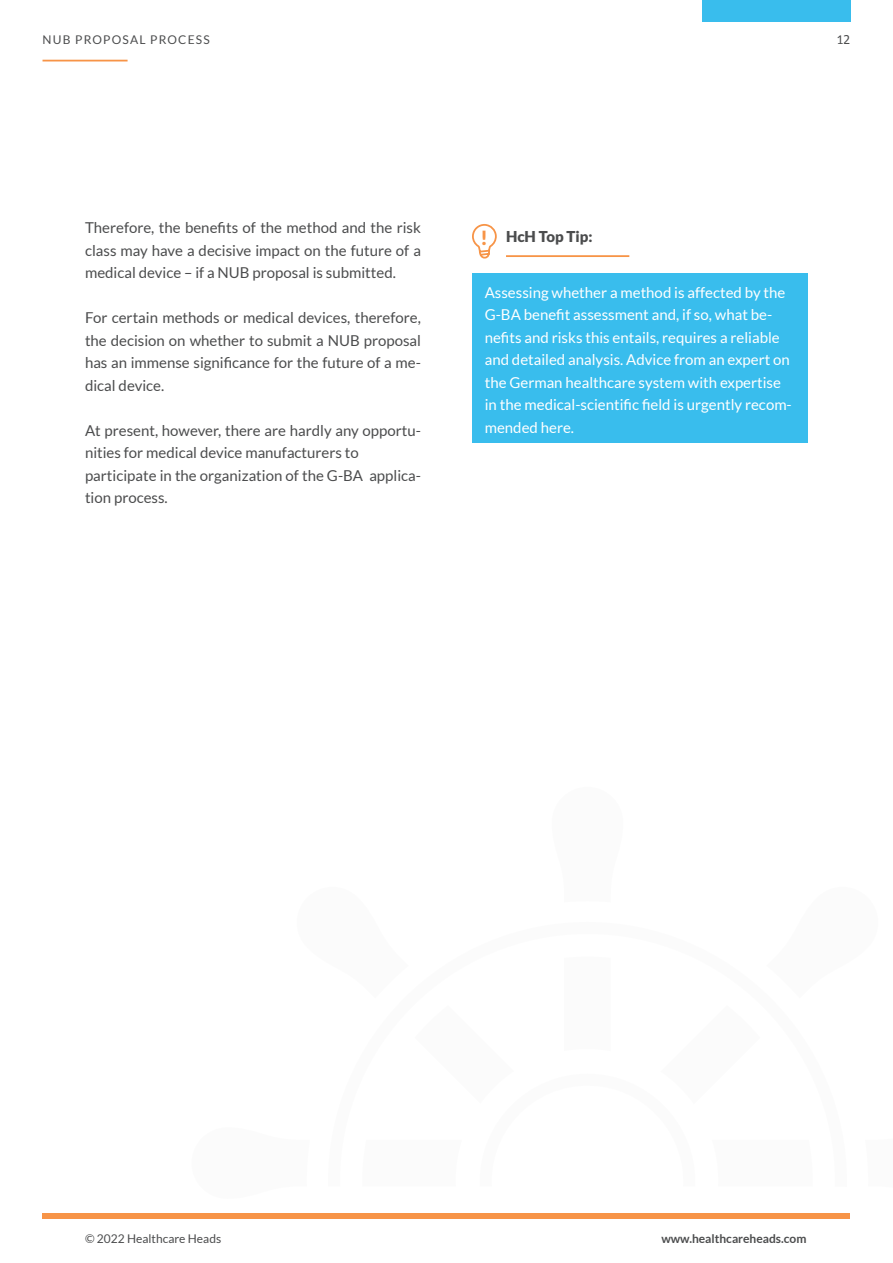
<style>
.page{position:relative;width:893px;height:1263px;background:#fff}
.page>*{position:absolute;margin:0;border:0;box-sizing:border-box;transform-origin:0 0}
.Body{font:900 19.5px "Lato";color:#f79447}
.Body-2{font:15px/22.5px "Lato";color:#4b4c4d;text-align:justify}
.Body-3{font:15px/22.5px "Lato";color:#fff}
.Body-4{font:900 15px "Lato";color:#4b4c4d}
.t1{font:700 12px "Lato";color:#4b4c4d}
.t2{font:12px "Lato";color:#4b4c4d}
.t3{font:12px "Lato";letter-spacing:.1em;color:#4b4c4d}
.s1{font-family:"Tahoma"}
</style>
<div class="page">
<hr style="left:43px;top:60px;width:85px;height:1px;background:#f79447">
<div style="left:43px;top:1213px;width:807px;height:5px;background:#f79447"></div>
<div style="left:702px;top:0;width:148px;height:21px;background:#39bded"></div>
<div style="left:472px;top:273px;width:336px;height:169px;background:#39bded"></div>
<hr style="left:506px;top:255px;width:123px;height:2px;background:#f79447">
<svg style="left:472px;top:224px;width:25px;height:35px"></svg>
<p class="t3" style="left:43px;top:33px;width:169px">NUB PROPOSAL PROCESS</p>
<p class="t2" style="left:836px;top:33px;width:15px">1<span class="s1">2</span></p>
<p class="Body-2" style="left:85px;top:216px;width:337px">Therefore, the benefits of the method and the risk class may have a decisive impact on the future of a medical device – if a NUB proposal is submitted.</p>
<p class="Body-2" style="left:85px;top:306px;width:337px">For certain methods or medical devices, therefore, the decision on whether to submit a NUB proposal has an immense significance for the future of a me&shy;dical device.</p>
<p class="Body-2" style="left:85px;top:419px;width:337px">At present, however, there are hardly any opportu&shy;nities for medical device manufacturers to</p>
<p class="Body-2" style="left:85px;top:464px;width:337px">participate in the organization of the G-BA applica&shy;tion process.</p>
<p class="Body" style="left:481px;top:226px;width:9px">!</p>
<p class="Body-4" style="left:506px;top:228px;width:88px">HcH Top Tip:</p>
<p class="Body-3" style="left:485px;top:281px;width:309px">Assessing whether a method is affected by the G-BA benefit assessment and, if so, what be&shy;nefits and risks this entails, requires a reliable and detailed analysis. Advice from an expert on the German healthcare system with expertise in the medical-scientific field is urgently recom&shy;mended here.</p>
<p class="t2" style="left:85px;top:1232px;width:138px">© 2022 Healthcare Heads</p>
<p class="t1" style="left:661px;top:1231px;width:147px">www.healthcareheads.com</p>
</div>
